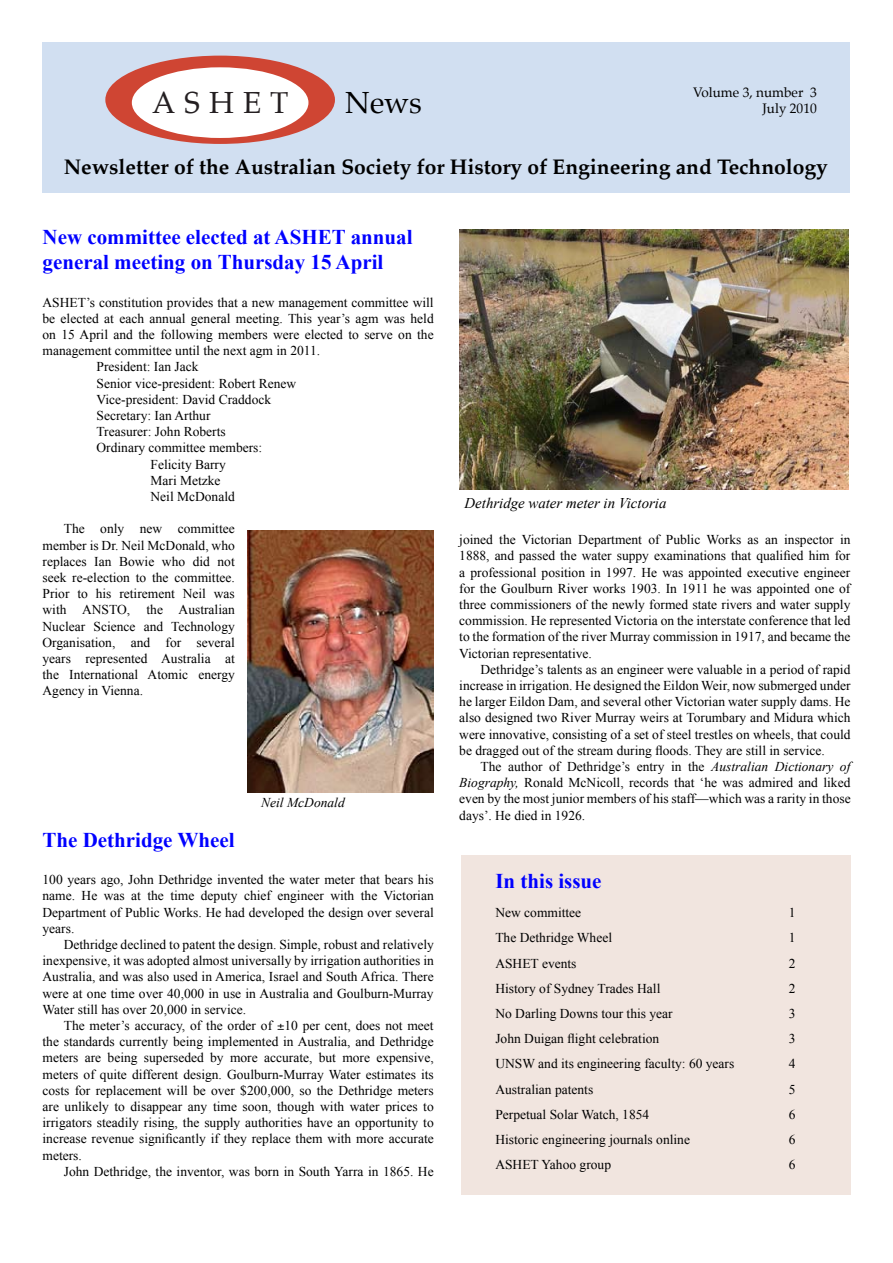
<style>
.page{position:relative;width:893px;height:1263px;background:#fff}
.page>*{position:absolute;margin:0;border:0;box-sizing:border-box;transform-origin:0 0}
.t1{font:29.85px "Palatino";letter-spacing:.3em;color:#241f21}
.t2{font:29.85px "Palatino";color:#000}
.t3{font:700 21px/25.2px "Times New Roman";color:#00f}
.t4{font:700 21px "Palatino";color:#000}
.t5{font:italic 14.85px "Times New Roman";color:#000}
.t6{font:13.5px/16.2px "Times New Roman";color:#000;text-align:justify}
.t7{font:13.5px "Palatino";color:#000}
.t8{font:italic 13.5px "Times New Roman";color:#000}
.s1{font-style:italic}
</style>
<div class="page">
<div style="left:43px;top:43px;width:807px;height:150px;background:#d1dff1"></div>
<div style="left:105px;top:56px;width:230px;height:88px;background:#cf4533;border-radius:50%"></div>
<div style="left:132px;top:67px;width:176px;height:71px;background:#fff;border-radius:50%"></div>
<div style="left:461px;top:856px;width:389px;height:339px;background:#f1e5df"></div>
<img style="left:248px;top:530px;width:186px;height:262px">
<img style="left:459px;top:230px;width:390px;height:259px">
<p class="t7" style="left:693px;top:86px;width:125px">Volume 3, number 3</p>
<h1 class="t1" style="left:152px;top:88px;width:138px">ASHET</h1>
<h1 class="t2" style="left:345px;top:88px;width:78px">News</h1>
<p class="t7" style="left:762px;top:102px;width:56px">July 2010</p>
<h2 class="t4" style="left:64px;top:157px;width:766px">Newsletter of the Australian Society for History of Engineering and Technology</h2>
<h2 class="t3" style="left:43px;top:224px;width:372px">New committee elected at ASHET annual general meeting on Thursday 15 April</h2>
<p class="t6" style="left:43px;top:294px;width:393px">ASHET’s constitution provides that a new management committee will</p>
<p class="t6" style="left:43px;top:310px;width:393px">be elected at each annual general meeting. This year’s agm was held</p>
<p class="t6" style="left:43px;top:326px;width:393px">on 15 April and the following members were elected to serve on the</p>
<p class="t6" style="left:43px;top:342px;width:279px">management committee until the next agm in 2011.</p>
<p class="t6" style="left:97px;top:359px;width:103px">President: Ian Jack</p>
<p class="t6" style="left:97px;top:375px;width:201px">Senior vice-president: Robert Renew</p>
<p class="t6" style="left:97px;top:391px;width:176px">Vice-president: David Craddock</p>
<p class="t6" style="left:97px;top:407px;width:115px">Secretary: Ian Arthur</p>
<p class="t6" style="left:97px;top:423px;width:131px">Treasurer: John Roberts</p>
<p class="t6" style="left:97px;top:440px;width:167px">Ordinary committee members:</p>
<p class="t6" style="left:151px;top:456px;width:77px">Felicity Barry</p>
<p class="t6" style="left:151px;top:472px;width:72px">Mari Metzke</p>
<p class="t6" style="left:151px;top:488px;width:86px">Neil McDonald</p>
<p class="t6" style="left:43px;top:521px;width:194px;text-indent:21px">The only new committee member is Dr. Neil McDonald, who replaces Ian Bowie who did not seek re-election to the committee.<br>Prior to his retirement Neil was with ANSTO, the Australian Nuclear Science and Technology Organisation, and for several years represented Australia at the International Atomic energy Agency in Vienna.</p>
<p class="t8" style="left:261px;top:795px;width:85px">Neil McDonald</p>
<h2 class="t3" style="left:43px;top:827px;width:194px">The Dethridge Wheel</h2>
<p class="t6" style="left:43px;top:871px;width:393px">100 years ago, John Dethridge invented the water meter that bears his name. He was at the time deputy chief engineer with the Victorian Department of Public Works. He had developed the design over several years.</p>
<p class="t6" style="left:43px;top:936px;width:393px;text-indent:21px">Dethridge declined to patent the design. Simple, robust and relatively inexpensive, it was adopted almost universally by irrigation authorities in Australia, and was also used in America, Israel and South Africa. There were at one time over 40,000 in use in Australia and Goulburn-Murray Water still has over 20,000 in service.</p>
<p class="t6" style="left:43px;top:1017px;width:393px;text-indent:21px">The meter’s accuracy, of the order of 10 per cent, does not meet the standards currently being implemented in Australia, and Dethridge meters are being superseded by more accurate, but more expensive, meters of quite different design. Goulburn-Murray Water estimates its costs for replacement will be over $200,000, so the Dethridge meters are unlikely to disappear any time soon, though with water prices to irrigators steadily rising, the supply authorities have an opportunity to increase revenue significantly if they replace them with more accurate meters.</p>
<p class="t6" style="left:64px;top:1163px;width:371px">John Dethridge, the inventor, was born in South Yarra in 1865. He</p>
<p class="t5" style="left:465px;top:495px;width:203px">Dethridge water meter in Victoria</p>
<p class="t6" style="left:459px;top:531px;width:393px">joined the Victorian Department of Public Works as an inspector in 1888, and passed the water suppy examinations that qualified him for a professional position in 1997. He was appointed executive engineer for the Goulburn River works 1903. In 1911 he was appointed one of three commissioners of the newly formed state rivers and water supply commission. He represented Victoria on the interstate conference that led to the formation of the river Murray commission in 1917, and became the Victorian representative.</p>
<p class="t6" style="left:459px;top:661px;width:393px;text-indent:21px">Dethridge’s talents as an engineer were valuable in a period of rapid increase in irrigation. He designed the Eildon Weir, now submerged under he larger Eildon Dam, and several other Victorian water supply dams. He also designed two River Murray weirs at Torumbary and Midura which were innovative, consisting of a set of steel trestles on wheels, that could be dragged out of the stream during floods. They are still in service.</p>
<p class="t6" style="left:459px;top:758px;width:393px;text-indent:21px">The author of Dethridge’s entry in the <span class="s1">Australian Dictionary of Biography,</span> Ronald McNicoll, records that ‘he was admired and liked even by the most junior members of his staff—which was a rarity in those days’. He died in 1926.</p>
<h2 class="t3" style="left:495px;top:868px;width:108px">In this issue</h2>
<p class="t6" style="left:495px;top:904px;width:87px">New committee</p>
<p class="t6" style="left:789px;top:904px;width:8px">1</p>
<p class="t6" style="left:495px;top:930px;width:118px">The Dethridge Wheel</p>
<p class="t6" style="left:789px;top:930px;width:8px">1</p>
<p class="t6" style="left:495px;top:955px;width:83px">ASHET events</p>
<p class="t6" style="left:789px;top:955px;width:8px">2</p>
<p class="t6" style="left:495px;top:980px;width:167px">History of Sydney Trades Hall</p>
<p class="t6" style="left:789px;top:980px;width:8px">2</p>
<p class="t6" style="left:495px;top:1005px;width:179px">No Darling Downs tour this year</p>
<p class="t6" style="left:789px;top:1005px;width:8px">3</p>
<p class="t6" style="left:495px;top:1030px;width:165px">John Duigan flight celebration</p>
<p class="t6" style="left:789px;top:1030px;width:8px">3</p>
<p class="t6" style="left:495px;top:1056px;width:240px">UNSW and its engineering faculty: 60 years</p>
<p class="t6" style="left:789px;top:1056px;width:8px">4</p>
<p class="t6" style="left:495px;top:1081px;width:99px">Australian patents</p>
<p class="t6" style="left:789px;top:1081px;width:8px">5</p>
<p class="t6" style="left:495px;top:1106px;width:155px">Perpetual Solar Watch, 1854</p>
<p class="t6" style="left:789px;top:1106px;width:8px">6</p>
<p class="t6" style="left:495px;top:1131px;width:196px">Historic engineering journals online</p>
<p class="t6" style="left:789px;top:1131px;width:8px">6</p>
<p class="t6" style="left:495px;top:1156px;width:117px">ASHET Yahoo group</p>
<p class="t6" style="left:789px;top:1156px;width:8px">6</p>
</div>
